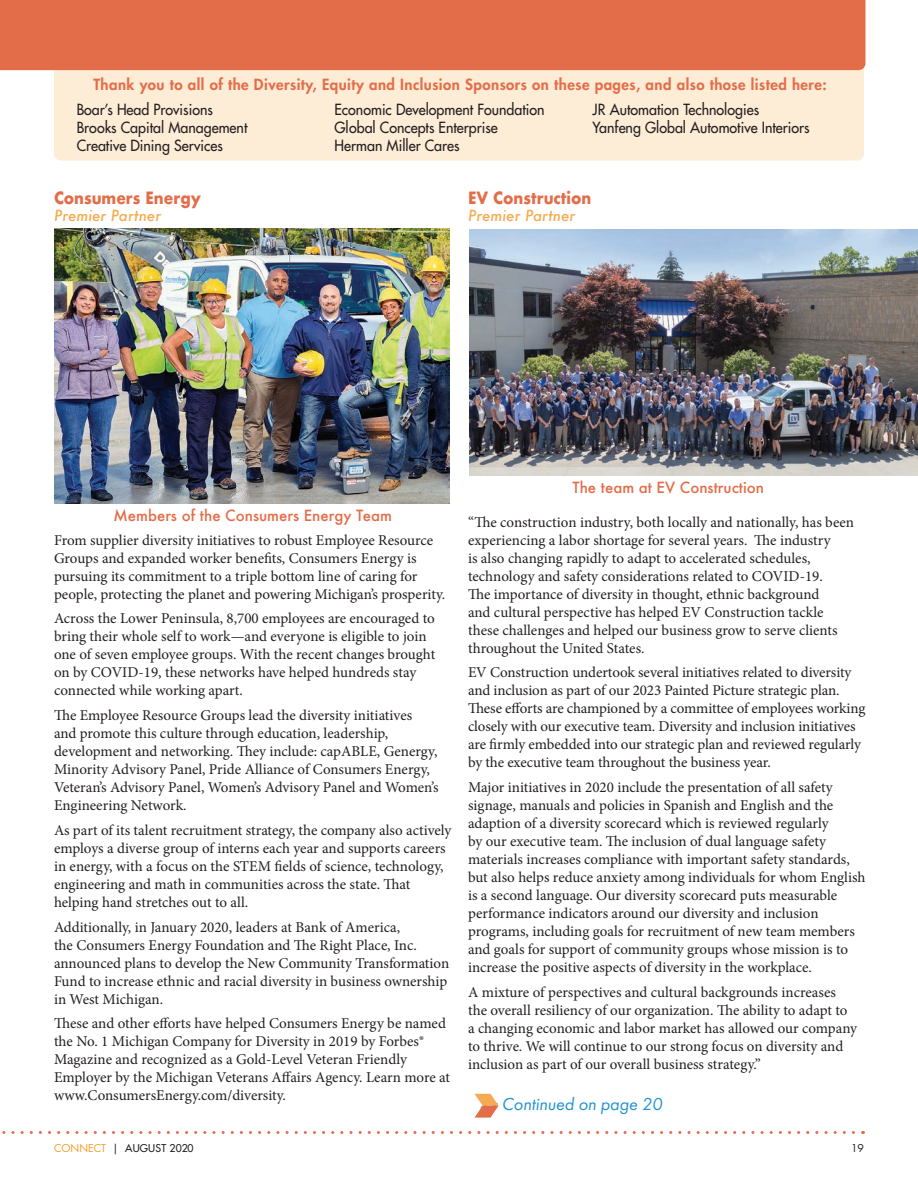
<style>
.page{position:relative;width:918px;height:1188px;background:#fff}
.page>*{position:absolute;margin:0;border:0;box-sizing:border-box;transform-origin:0 0}
.t1{font:italic 18px "Futura PT";color:#2193d1}
.t2{font:700 16.5px "Futura";color:#e46d49;scale:.9 1}
.t3{font:15px/18px "Minion Pro";letter-spacing:-.005em;color:#231f20}
.t4{font:15px/18px "Futura";color:#231f20;scale:.95 1}
.t5{font:800 15px "Futura";letter-spacing:.03em;color:#e46d49}
.t6{font:500 15px "Futura";color:#e46d49}
.t7{font:italic 500 15px "Futura";color:#f6ab52}
.t8{font:10.5px "Futura";letter-spacing:.02em;color:#231f20}
.t9{font:10.5px "Futura";color:#231f20}
.s1{color:#f89b24}
.s2{font-style:inherit}
</style>
<div class="page">
<div style="left:54px;top:70px;width:810px;height:90px;background:#fdecd6"></div>
<svg style="left:2px;top:1131px;width:852px;height:3px"></svg>
<div style="left:0;top:0;width:866px;height:70px;background:#e46d49"></div>
<img style="left:54px;top:228px;width:396px;height:276px">
<img style="left:470px;top:230px;width:448px;height:246px">
<svg style="left:475px;top:1094px;width:24px;height:24px"></svg>
<p class="t5" style="left:93px;top:75px;width:735px">Thank you to all of the Diversity, Equity and Inclusion Sponsors on these pages, and also those listed here:</p>
<p class="t4" style="left:77px;top:100px;width:181px">Boar’s Head Provisions<br>Brooks Capital Management<br>Creative Dining Services</p>
<p class="t4" style="left:335px;top:100px;width:223px">Economic Development Foundation<br>Global Concepts Enterprise<br>Herman Miller Cares</p>
<p class="t4" style="left:592px;top:100px;width:230px">JR Automation Technologies<br>Yanfeng Global Automotive Interiors</p>
<p class="t2" style="left:54px;top:186px;width:165px">Consumers Energy</p>
<p class="t7" style="left:54px;top:205px;width:109px">Premier Partner</p>
<p class="t2" style="left:468px;top:186px;width:139px">EV Construction</p>
<p class="t7" style="left:468px;top:205px;width:109px">Premier Partner</p>
<p class="t6" style="left:113px;top:505px;width:280px">Members of the Consumers Energy Team</p>
<p class="t3" style="left:54px;top:531px;width:393px">From supplier diversity initiatives to robust Employee Resource Groups and expanded worker benefits, Consumers Energy is pursuing its commitment to a triple bottom line of caring for people, protecting the planet and powering Michigan’s prosperity.</p>
<p class="t3" style="left:54px;top:610px;width:383px">Across the Lower Peninsula, 8,700 employees are encouraged to bring their whole self to work—and everyone is eligible to join one of seven employee groups. With the recent changes brought on by COVID-19, these networks have helped hundreds stay connected while working apart.</p>
<p class="t3" style="left:54px;top:706px;width:386px">The Employee Resource Groups lead the diversity initiatives<br>and promote this culture through education, leadership, development and networking. They include: capABLE, Genergy, Minority Advisory Panel, Pride Alliance of Consumers Energy, Veteran’s Advisory Panel, Women’s Advisory Panel and Women’s Engineering Network.</p>
<p class="t3" style="left:54px;top:821px;width:399px">As part of its talent recruitment strategy, the company also actively employs a diverse group of interns each year and supports careers in energy, with a focus on the STEM fields of science, technology, engineering and math in communities across the state. That helping hand stretches out to all.</p>
<p class="t3" style="left:54px;top:918px;width:397px">Additionally, in January 2020, leaders at Bank of America,<br>the Consumers Energy Foundation and The Right Place, Inc. announced plans to develop the New Community Transformation Fund to increase ethnic and racial diversity in business ownership in West Michigan.</p>
<p class="t3" style="left:54px;top:1015px;width:398px">These and other efforts have helped Consumers Energy be named the No. 1 Michigan Company for Diversity in 2019 by Forbes® Magazine and recognized as a Gold-Level Veteran Friendly Employer by the Michigan Veterans Affairs Agency. Learn more at www.ConsumersEnergy.com/diversity.</p>
<p class="t6" style="left:572px;top:478px;width:193px">The team at EV Construction</p>
<p class="t3" style="left:468px;top:513px;width:388px">“The construction industry, both locally and nationally, has been experiencing a labor shortage for several years. The industry<br>is also changing rapidly to adapt to accelerated schedules, technology and safety considerations related to COVID-19.<br>The importance of diversity in thought, ethnic background<br>and cultural perspective has helped EV Construction tackle these challenges and helped our business grow to serve clients throughout the United States.</p>
<p class="t3" style="left:468px;top:664px;width:399px">EV Construction undertook several initiatives related to diversity and inclusion as part of our 2023 Painted Picture strategic plan.<br>These efforts are championed by a committee of employees working closely with our executive team. Diversity and inclusion initiatives are firmly embedded into our strategic plan and reviewed regularly by the executive team throughout the business year.</p>
<p class="t3" style="left:468px;top:778px;width:399px">Major initiatives in 2020 include the presentation of all safety signage, manuals and policies in Spanish and English and the adaption of a diversity scorecard which is reviewed regularly<br>by our executive team. The inclusion of dual language safety materials increases compliance with important safety standards, but also helps reduce anxiety among individuals for whom English is a second language. Our diversity scorecard puts measurable performance indicators around our diversity and inclusion programs, including goals for recruitment of new team members and goals for support of community groups whose mission is to increase the positive aspects of diversity in the workplace.</p>
<p class="t3" style="left:468px;top:983px;width:391px">A mixture of perspectives and cultural backgrounds increases the overall resiliency of our organization. The ability to adapt to a changing economic and labor market has allowed our company to thrive. We will continue to our strong focus on diversity and inclusion as part of our overall business strategy.”</p>
<p class="t1" style="left:480px;top:1094px;width:184px">&gt;&gt; Continued on page 20</p>
<p class="t8" style="left:54px;top:1142px;width:141px"><span class="s1">CONNECT</span> <span class="s2">|</span> AUGUST 2020</p>
<p class="t9" style="left:851px;top:1142px;width:14px">19</p>
</div>
